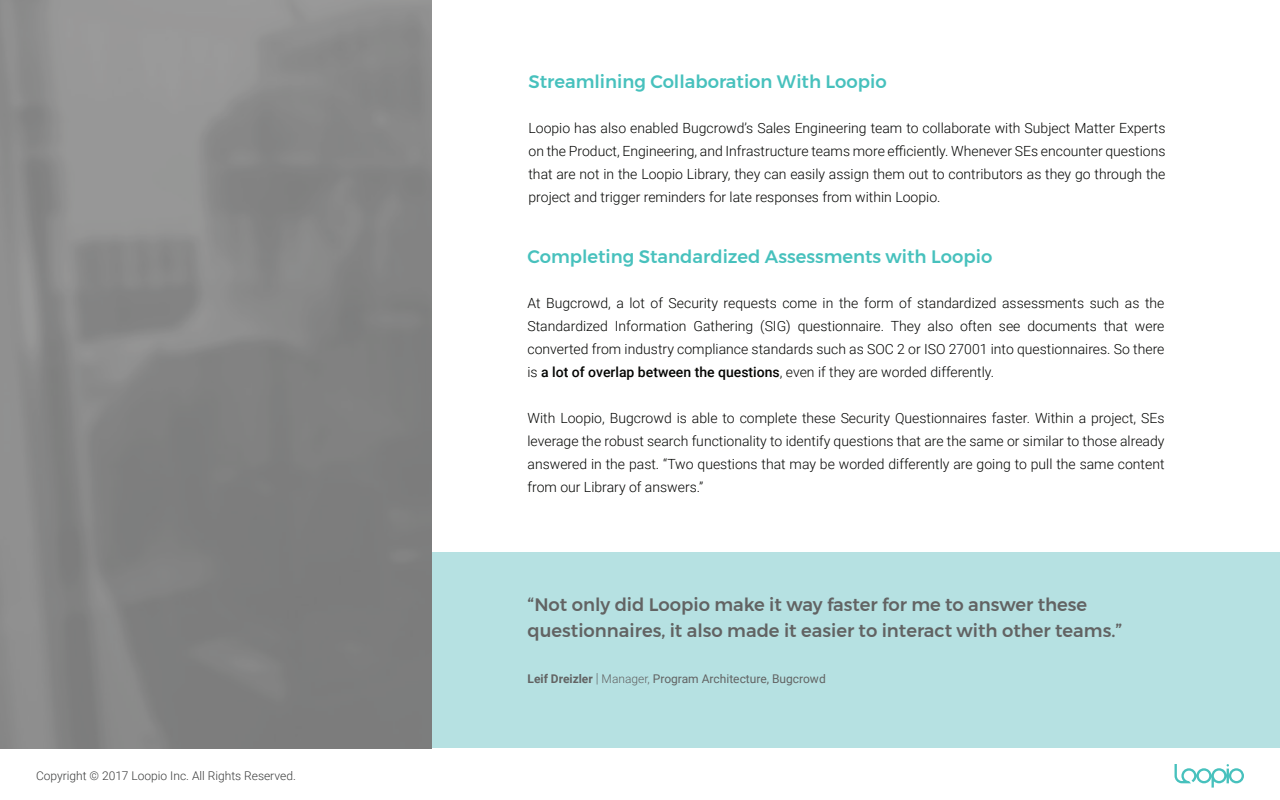
<style>
.page{position:relative;width:1280px;height:800px;background:#fff}
.page>*{position:absolute;margin:0;border:0;box-sizing:border-box;transform-origin:0 0}
.t1{font:500 18px/26px "Montserrat";color:#626363}
.t2{font:500 18px "Montserrat";color:#47c1bd}
.t3{font:300 14px/23px "Roboto";color:#040503;text-align:justify}
.t4{font:12px "Roboto";color:#626363}
.t5{font:300 12px "Roboto";color:#3b3c3c}
.s1{font-weight:500}
.s2{font-weight:700}
.s3{font-family:"Montserrat";font-weight:300}
.s4{font-weight:300}
</style>
<div class="page">
<svg style="left:1175px;top:764px;width:69px;height:24px"></svg>
<div style="left:432px;top:552px;width:848px;height:196px;background:#b6e1e2"></div>
<p class="t5" style="left:36px;top:768px;width:261px">Copyright © 2017 Loopio Inc. All Rights Reserved.</p>
<p class="t2" style="left:528px;top:68px;width:360px">Streamlining Collaboration With Loopio</p>
<p class="t3" style="left:528px;top:116px;width:638px">Loopio has also enabled Bugcrowd’s Sales Engineering team to collaborate with Subject Matter Experts on the Product, Engineering, and Infrastructure teams more efficiently. Whenever SEs encounter questions that are not in the Loopio Library, they can easily assign them out to contributors as they go through the project and trigger reminders for late responses from within Loopio.</p>
<p class="t2" style="left:528px;top:242px;width:466px">Completing Standardized Assessments with Loopio</p>
<p class="t3" style="left:528px;top:291px;width:639px">At Bugcrowd, a lot of Security requests come in the form of standardized assessments such as the Standardized Information Gathering (SIG) questionnaire. They also often see documents that were converted from industry compliance standards such as SOC 2 or ISO 27001 into questionnaires. So there is <span class="s1">a lot of overlap between the questions</span>, even if they are worded differently.</p>
<p class="t3" style="left:528px;top:406px;width:639px">With Loopio, Bugcrowd is able to complete these Security Questionnaires faster. Within a project, SEs leverage the robust search functionality to identify questions that are the same or similar to those already answered in the past. “Two questions that may be worded differently are going to pull the same content from our Library of answers.”</p>
<p class="t1" style="left:528px;top:591px;width:596px">“Not only did Loopio make it way faster for me to answer these questionnaires, it also made it easier to interact with other teams.”</p>
<p class="t4" style="left:527px;top:670px;width:300px"><span class="s2">Leif Dreizler</span> <span class="s3">|</span> <span class="s4">Manager,</span> Program Architecture, Bugcrowd</p>
</div>
